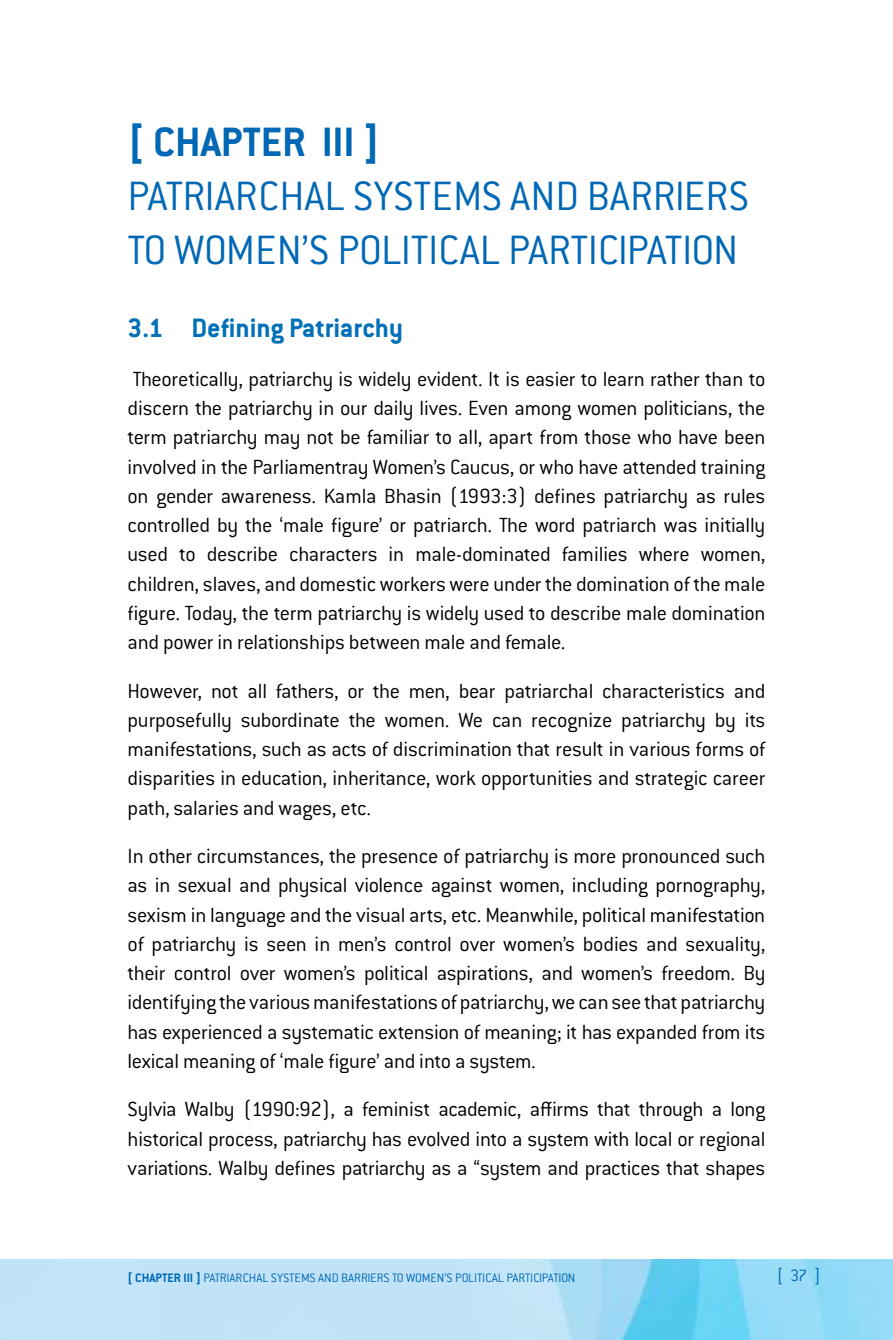
<style>
.page{position:relative;width:893px;height:1340px;background:#fff}
.page>*{position:absolute;margin:0;border:0;box-sizing:border-box;transform-origin:0 0}
.t1{font:300 45px "Conduit ITC Std";letter-spacing:-.01em;color:#0068b4}
.t2{font:700 45px "Conduit ITC Std";color:#0068b4}
.t3{font:700 29.25px "Conduit ITC Std";color:#0070b9}
.t4{font:300 22.5px/29.2px "Conduit ITC Std";letter-spacing:-.015em;color:#000;text-align:justify}
.t5{font:300 18px "Conduit ITC Std";color:#0068b4}
.t6{font:300 13.5px "Conduit ITC Std";letter-spacing:-.01em;color:#0068b4}
.t7{font:700 13.5px "Conduit ITC Std";color:#0068b4}
.s1{font-weight:300}
</style>
<div class="page">
<img style="left:0;top:1259px;width:893px;height:80px">
<h1 class="t2" style="left:128px;top:115px;width:254px">[ CHAPTER III ]</h1>
<h1 class="t1" style="left:128px;top:169px;width:41px">Patriarchal</h1>
<h1 class="t1" style="left:353px;top:169px;width:43px">Systems</h1>
<h1 class="t1" style="left:510px;top:169px;width:121px">and Barriers</h1>
<h1 class="t1" style="left:128px;top:223px;width:101px">to Women</h1>
<h1 class="t1" style="left:301px;top:223px;width:76px">’s Political</h1>
<h1 class="t1" style="left:508px;top:223px;width:39px">Participation</h1>
<h2 class="t3" style="left:128px;top:311px;width:277px">3.1 Defining Patriarchy</h2>
<p class="t4" style="left:128px;top:363px;width:639px">Theoretically, patriarchy is widely evident. It is easier to learn rather than to discern the patriarchy in our daily lives. Even among women politicians, the term patriarchy may not be familiar to all, apart from those who have been involved in the Parliamentray Women’s Caucus, or who have attended training on gender awareness. Kamla Bhasin (1993:3) defines patriarchy as rules controlled by the ‘male figure’ or patriarch. The word patriarch was initially used to describe characters in male-dominated families where women, children, slaves, and domestic workers were under the domination of the male figure. Today, the term patriarchy is widely used to describe male domination and power in relationships between male and female.</p>
<p class="t4" style="left:128px;top:675px;width:639px">However, not all fathers, or the men, bear patriarchal characteristics and purposefully subordinate the women. We can recognize patriarchy by its manifestations, such as acts of discrimination that result in various forms of disparities in education, inheritance, work opportunities and strategic career path, salaries and wages, etc.</p>
<p class="t4" style="left:128px;top:840px;width:639px">In other circumstances, the presence of patriarchy is more pronounced such as in sexual and physical violence against women, including pornography, sexism in language and the visual arts, etc. Meanwhile, political manifestation of patriarchy is seen in men’s control over women’s bodies and sexuality, their control over women’s political aspirations, and women’s freedom. By identifying the various manifestations of patriarchy, we can see that patriarchy has experienced a systematic extension of meaning; it has expanded from its lexical meaning of ‘male figure’ and into a system.</p>
<p class="t4" style="left:128px;top:1094px;width:639px">Sylvia Walby (1990:92), a feminist academic, affirms that through a long historical process, patriarchy has evolved into a system with local or regional variations. Walby defines patriarchy as a “system and practices that shapes</p>
<p class="t7" style="left:128px;top:1269px;width:89px">[ CHAPTER III ] <span class="s1">Patriarchal</span></p>
<p class="t6" style="left:271px;top:1269px;width:14px">Systems</p>
<p class="t6" style="left:318px;top:1269px;width:37px">and Barriers</p>
<p class="t6" style="left:392px;top:1269px;width:31px">to Women</p>
<p class="t6" style="left:444px;top:1269px;width:24px">’s Political</p>
<p class="t6" style="left:506px;top:1269px;width:13px">Participation</p>
<p class="t5" style="left:777px;top:1264px;width:45px">[ 37 ]</p>
</div>
